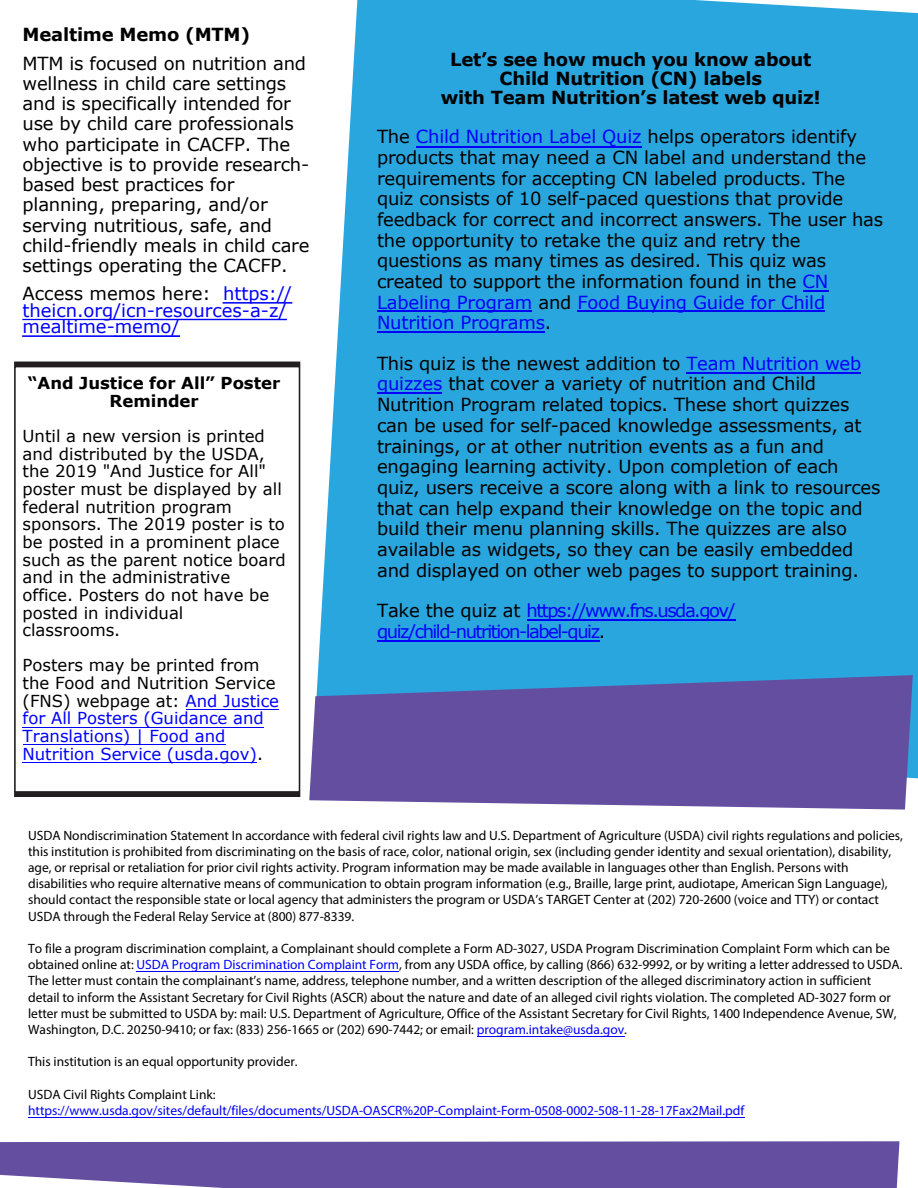
<style>
.page{position:relative;width:918px;height:1188px;background:#fff}
.page>*{position:absolute;margin:0;border:0;box-sizing:border-box;transform-origin:0 0}
.t1{font:18px/20.7px "Verdana";letter-spacing:-.01em;color:#000}
.t2{font:700 18px/19.2px "Verdana";letter-spacing:-.01em;color:#000;text-align:center}
.t3{font:18px/20.7px "Verdana";letter-spacing:-.085em;color:#00f}
.t4{font:18px/16.6px "Verdana";letter-spacing:-.01em;color:#00f}
.t5{font:16.5px/17.7px "Verdana";color:#000}
.t6{font:16.5px/17.5px "Verdana";color:#00f}
.t7{font:700 16.5px/17.9px "Verdana";color:#000;text-align:center}
.t8{font:13.5px/16.2px "Myriad Pro";color:#000}
.t9{font:13.5px "Myriad Pro";color:#00f}
.s1{color:#000}
.s2{color:#00f}
</style>
<div class="page">
<div style="left:319px;top:0;width:599px;height:779px;background:#2aa6de"></div>
<svg style="left:309px;top:640px;width:604px;height:170px;background:#5a6cb4"></svg>
<svg style="left:0;top:1117px;width:899px;height:71px;fill:#644ea0"></svg>
<div style="left:13px;top:363px;width:288px;height:433px;border:3px solid #231f20"></div>
<hr style="left:28px;top:1117px;width:716px;height:1px;background:#00f">
<hr style="left:477px;top:1036px;width:147px;height:1px;background:#00f">
<hr style="left:137px;top:971px;width:262px;height:1px;background:#00f">
<hr style="left:23px;top:762px;width:234px;height:1px;background:#00f">
<hr style="left:23px;top:744px;width:203px;height:1px;background:#00f">
<hr style="left:23px;top:727px;width:241px;height:1px;background:#00f">
<hr style="left:223px;top:303px;width:69px;height:1px;background:#00f">
<hr style="left:22px;top:319px;width:133px;height:1px;background:#00f">
<hr style="left:154px;top:319px;width:133px;height:1px;background:#00f">
<hr style="left:22px;top:336px;width:93px;height:1px;background:#00f">
<hr style="left:114px;top:336px;width:66px;height:1px;background:#00f">
<hr style="left:416px;top:146px;width:225px;height:1px;background:#00f">
<svg style="left:803px;top:290px;width:25px;height:1px"></svg>
<hr style="left:377px;top:311px;width:155px;height:1px;background:#00f">
<hr style="left:578px;top:311px;width:247px;height:1px;background:#00f">
<hr style="left:377px;top:332px;width:168px;height:1px;background:#00f">
<hr style="left:687px;top:373px;width:174px;height:1px;background:#00f">
<hr style="left:377px;top:393px;width:65px;height:1px;background:#00f">
<hr style="left:527px;top:620px;width:208px;height:1px;background:#00f">
<hr style="left:377px;top:640px;width:223px;height:1px;background:#00f">
<hr style="left:186px;top:709px;width:93px;height:1px;background:#00f">
<h4 class="t2" style="left:23px;top:24px;width:229px">Mealtime Memo (MTM)</h4>
<p class="t1" style="left:23px;top:53px;width:288px;line-height:20.2px">MTM is focused on nutrition and wellness in child care settings and is specifically intended for use by child care professionals who participate in CACFP. The objective is to provide research&shy;based best practices for planning, preparing, and/or serving nutritious, safe, and child-friendly meals in child care settings operating the CACFP.</p>
<p class="t4" style="left:23px;top:285px;width:271px"><span class="s1">Access memos here:</span> https:// theicn.org/icn-resources-a-z/ mealtime-memo/</p>
<p class="t7" style="left:28px;top:374px;width:254px">“And Justice for All” Poster<br>Reminder</p>
<p class="t5" style="left:23px;top:427px;width:265px">Until a new version is printed and distributed by the USDA, the 2019 "And Justice for All" poster must be displayed by all federal nutrition program sponsors. The 2019 poster is to be posted in a prominent place such as the parent notice board and in the administrative<br>office. Posters do not have be posted in individual<br>classrooms.</p>
<p class="t6" style="left:23px;top:657px;width:258px"><span class="s1">Posters may be printed from the Food and Nutrition Service (FNS) webpage at:</span> And Justice for All Posters (Guidance and<br>Translations) | Food and<br>Nutrition Service (usda.gov)<span class="s1">.</span></p>
<p class="t2" style="left:441px;top:49px;width:382px">Let’s see how much you know about<br>Child Nutrition (CN) labels<br>with Team Nutrition’s latest web quiz!</p>
<p class="t1" style="left:377px;top:126px;width:508px">The <span class="s2">Child Nutrition Label Quiz</span> helps operators identify products that may need a CN label and understand the requirements for accepting CN labeled products. The quiz consists of 10 self-paced questions that provide feedback for correct and incorrect answers. The user has the opportunity to retake the quiz and retry the questions as many times as desired. This quiz was created to support the information found in the <span class="s2">CN Labeling Program</span> and <span class="s2">Food Buying Guide for Child Nutrition Programs</span>.</p>
<p class="t1" style="left:377px;top:353px;width:505px">This quiz is the newest addition to <span class="s2">Team Nutrition web quizzes</span> that cover a variety of nutrition and Child Nutrition Program related topics. These short quizzes can be used for self-paced knowledge assessments, at trainings, or at other nutrition events as a fun and engaging learning activity. Upon completion of each quiz, users receive a score along with a link to resources that can help expand their knowledge on the topic and build their menu planning skills. The quizzes are also available as widgets, so they can be easily embedded and displayed on other web pages to support training.</p>
<p class="t3" style="left:377px;top:600px;width:360px"><span class="s1">Take the quiz at</span> https://www.fns.usda.gov/ quiz/child-nutrition-label-quiz<span class="s1">.</span></p>
<p class="t8" style="left:28px;top:827px;width:876px">USDA Nondiscrimination Statement In accordance with federal civil rights law and U.S. Department of Agriculture (USDA) civil rights regulations and policies, this institution is prohibited from discriminating on the basis of race, color, national origin, sex (including gender identity and sexual orientation), disability, age, or reprisal or retaliation for prior civil rights activity. Program information may be made available in languages other than English. Persons with disabilities who require alternative means of communication to obtain program information (e.g., Braille, large print, audiotape, American Sign Language), should contact the responsible state or local agency that administers the program or USDA’s TARGET Center at (202) 720-2600 (voice and TTY) or contact USDA through the Federal Relay Service at (800) 877-8339.</p>
<p class="t8" style="left:28px;top:940px;width:876px">To file a program discrimination complaint, a Complainant should complete a Form AD-3027, USDA Program Discrimination Complaint Form which can be obtained online at: <span class="s2">USDA Program Discrimination Complaint Form</span>, from any USDA office, by calling (866) 632-9992, or by writing a letter addressed to USDA.</p>
<p class="t8" style="left:28px;top:973px;width:870px">The letter must contain the complainant’s name, address, telephone number, and a written description of the alleged discriminatory action in sufficient detail to inform the Assistant Secretary for Civil Rights (ASCR) about the nature and date of an alleged civil rights violation. The completed AD-3027 form or letter must be submitted to USDA by: mail: U.S. Department of Agriculture, Office of the Assistant Secretary for Civil Rights, 1400 Independence Avenue, SW, Washington, D.C. 20250-9410; or fax: (833) 256-1665 or (202) 690-7442; or email: <span class="s2">program.intake@usda.gov</span>.</p>
<p class="t8" style="left:28px;top:1054px;width:271px">This institution is an equal opportunity provider.</p>
<p class="t8" style="left:28px;top:1086px;width:189px">USDA Civil Rights Complaint Link:</p>
<p class="t9" style="left:28px;top:1103px;width:718px">https://www.usda.gov/sites/default/files/documents/USDA-OASCR%20P-Complaint-Form-0508-0002-508-11-28-17Fax2Mail.pdf</p>
</div>
